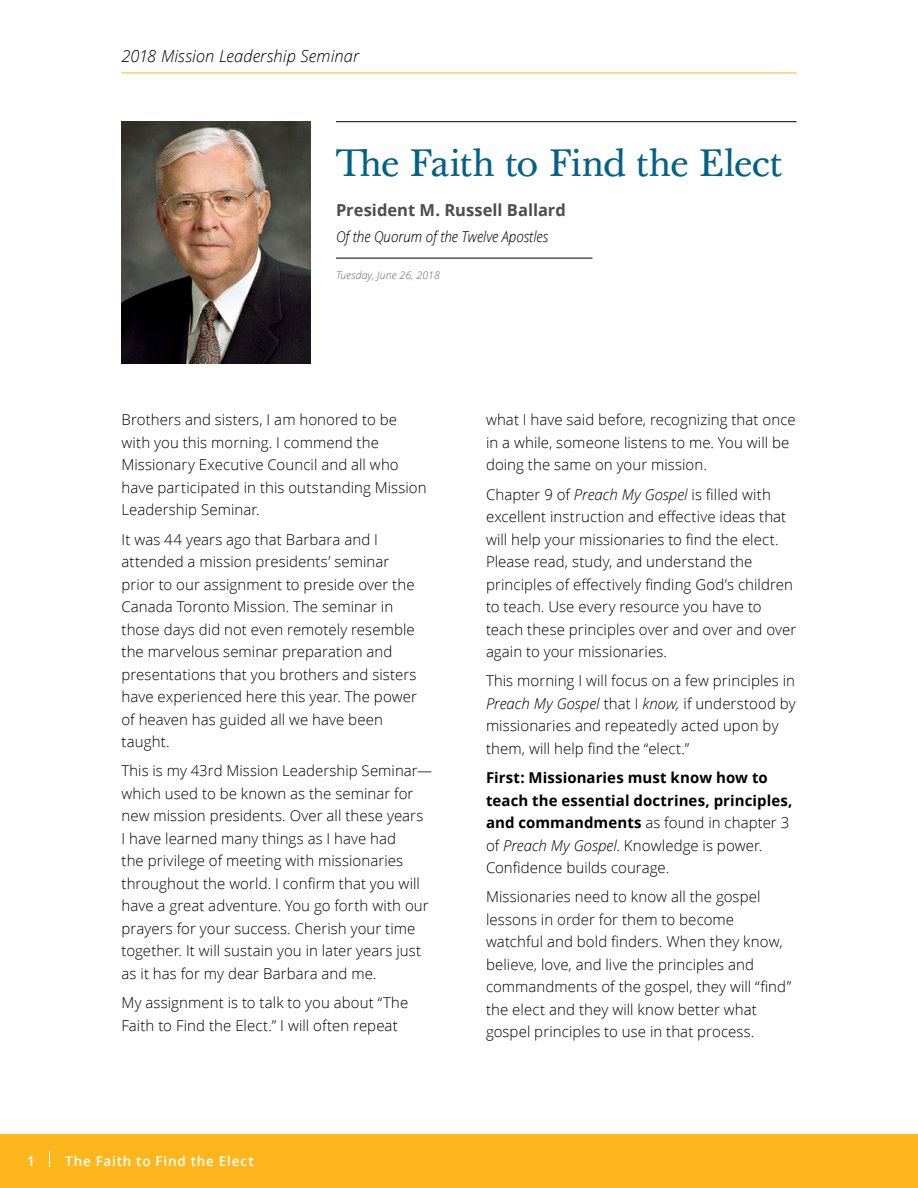
<style>
.page{position:relative;width:918px;height:1188px;background:#fff}
.page>*{position:absolute;margin:0;border:0;box-sizing:border-box;transform-origin:0 0}
.t1{font:37.5px "Mc Kaylds Lat";letter-spacing:-.025em;color:#026185}
.t2{font:italic 300 16.5px "Zoramlds Lat";letter-spacing:.005em;color:#000}
.p1_author-name_bylin{font:700 16.5px "Zoramlds Lat";color:#4d4d4f}
.p1{font:300 15px/22.5px "Zoramlds Lat";letter-spacing:.005em;color:#000}
.p1-2{font:700 15px/22.5px "Zoramlds Lat";letter-spacing:.005em;color:#000}
.p1_first{font:300 15px/22.5px "Zoramlds Lat";letter-spacing:.005em;color:#000}
.p1_author-role_bylin{font:italic 300 15px "Zoram Condlds Lat";color:#000}
.t3{font:600 13.5px "Zoramlds Lat";letter-spacing:.06em;color:#fff}
.p1_event{font:italic 300 10.5px "Zoramlds Lat";letter-spacing:.01em;color:#636466}
.s1{font-style:italic}
.s2{font-weight:300}
.s3{font-weight:300;font-style:italic}
</style>
<div class="page">
<div style="left:0;top:1134px;width:918px;height:54px;background:#fdb71d"></div>
<hr style="left:122px;top:73px;width:674px;height:1px;background:#fdb71d">
<hr style="left:336px;top:121px;width:460px;height:1px;background:#000">
<hr style="left:336px;top:258px;width:256px;height:1px;background:#000">
<img style="left:122px;top:122px;width:188px;height:241px">
<p class="t2" style="left:122px;top:44px;width:239px">2018 Mission Leadership Seminar</p>
<p class="t1" style="left:336px;top:133px;width:448px">The Faith to Find the Elect</p>
<p class="p1_author-name_bylin" style="left:336px;top:197px;width:231px">President M. Russell Ballard</p>
<p class="p1_author-role_bylin" style="left:336px;top:225px;width:214px">Of the Quorum of the Twelve Apostles</p>
<p class="p1_event" style="left:336px;top:268px;width:105px">Tuesday, June 26, 2018</p>
<p class="p1_first" style="left:122px;top:409px;width:307px">Brothers and sisters, I am honored to be with you this morning. I commend the Missionary Executive Council and all who have participated in this outstanding Mission Leadership Seminar.</p>
<p class="p1" style="left:122px;top:528px;width:297px">It was 44 years ago that Barbara and I attended a mission presidents’ seminar prior to our assignment to preside over the Canada Toronto Mission. The seminar in those days did not even remotely resemble the marvelous seminar preparation and presentations that you brothers and sisters have experienced here this year. The power of heaven has guided all we have been taught.</p>
<p class="p1" style="left:122px;top:760px;width:312px">This is my 43rd Mission Leadership Seminar— which used to be known as the seminar for new mission presidents. Over all these years<br>I have learned many things as I have had<br>the privilege of meeting with missionaries throughout the world. I confirm that you will have a great adventure. You go forth with our prayers for your success. Cherish your time together. It will sustain you in later years just as it has for my dear Barbara and me.</p>
<p class="p1" style="left:122px;top:992px;width:288px">My assignment is to talk to you about “The<br>Faith to Find the Elect.” I will often repeat</p>
<p class="t3" style="left:27px;top:1151px;width:9px">1</p>
<p class="t3" style="left:65px;top:1151px;width:190px">The Faith to Find the Elect</p>
<p class="p1" style="left:486px;top:409px;width:311px">what I have said before, recognizing that once in a while, someone listens to me. You will be doing the same on your mission.</p>
<p class="p1" style="left:486px;top:483px;width:312px">Chapter 9 of <span class="s1">Preach My Gospel</span> is filled with excellent instruction and effective ideas that will help your missionaries to find the elect.<br>Please read, study, and understand the principles of effectively finding God’s children to teach. Use every resource you have to teach these principles over and over and over again to your missionaries.</p>
<p class="p1" style="left:486px;top:670px;width:311px">This morning I will focus on a few principles in <span class="s1">Preach My Gospel</span> that I <span class="s1">know,</span> if understood by missionaries and repeatedly acted upon by them, will help find the “elect.”</p>
<p class="p1-2" style="left:486px;top:767px;width:308px">First: Missionaries must know how to teach the essential doctrines, principles, and commandments <span class="s2">as found in chapter 3 of</span> <span class="s3">Preach My Gospel</span><span class="s2">. Knowledge is power.<br>Confidence builds courage.</span></p>
<p class="p1" style="left:486px;top:886px;width:307px">Missionaries need to know all the gospel lessons in order for them to become watchful and bold finders. When they know, believe, love, and live the principles and commandments of the gospel, they will “find” the elect and they will know better what gospel principles to use in that process.</p>
</div>
